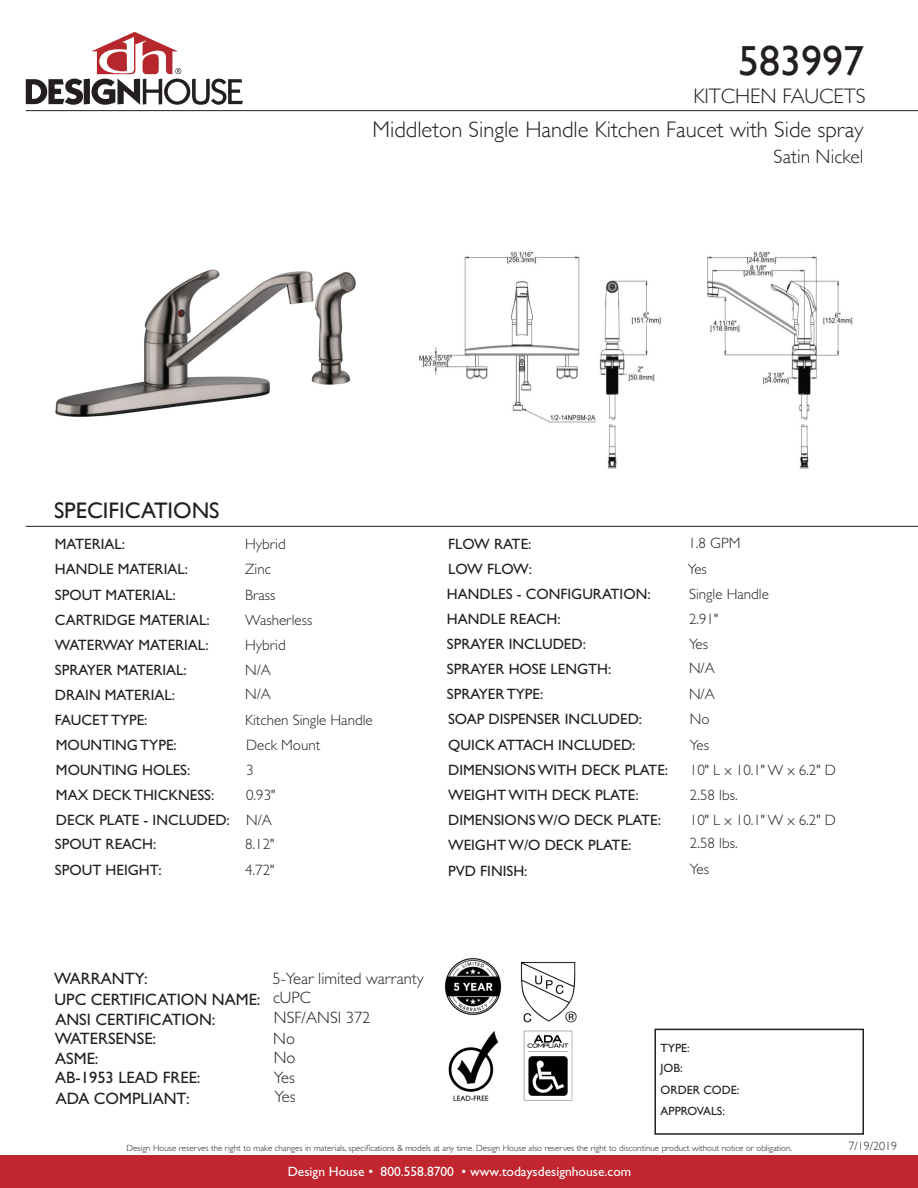
<style>
.page{position:relative;width:918px;height:1188px;background:#fff}
.page>*{position:absolute;margin:0;border:0;box-sizing:border-box;transform-origin:0 0}
.t1{font:42px "Gill Sans";color:#231f20}
.t2{font:300 22.5px "Gill Sans";color:#231f20}
.t3{font:22.5px "Gill Sans";color:#231f20}
.t4{font:300 21px "Gill Sans";color:#231f20}
.t5{font:300 19.5px "Gill Sans";color:#231f20}
.t6{font:16.5px "Gill Sans Std";color:#231f20}
.t7{font:300 16.5px "Gill Sans Std";color:#231f20}
.t8{font:15px "Gill Sans Std";color:#231f20}
.t9{font:300 15px "Gill Sans Std";color:#231f20}
.t10{font:13.5px "Gill Sans Std";color:#fff}
.t11{font:12px "Gill Sans Std";color:#231f20}
.t12{font:12px "Gill Sans";color:#231f20}
.t13{font:300 12px "Gill Sans";color:#231f20}
.t14{font:300 9px "Gill Sans Std";color:#231f20}
</style>
<div class="page">
<div style="left:0;top:1156px;width:918px;height:32px;background:#c1262f"></div>
<svg style="left:26px;top:32px;width:217px;height:73px"></svg>
<img style="left:55px;top:269px;width:301px;height:148px">
<img style="left:417px;top:251px;width:436px;height:275px">
<div style="left:654px;top:1029px;width:210px;height:106px;border:2px solid #231f20"></div>
<hr style="left:26px;top:110px;width:892px;height:1px;background:#231f20">
<hr style="left:26px;top:526px;width:892px;height:1px;background:#231f20">
<img style="left:444px;top:958px;width:58px;height:57px">
<img style="left:520px;top:961px;width:57px;height:62px">
<img style="left:448px;top:1031px;width:51px;height:70px">
<img style="left:523px;top:1030px;width:50px;height:71px">
<p class="t1" style="left:738px;top:36px;width:127px">583997</p>
<p class="t4" style="left:693px;top:79px;width:174px">KITCHEN FAUCETS</p>
<p class="t2" style="left:373px;top:112px;width:493px">Middleton Single Handle Kitchen Faucet with Side spray</p>
<p class="t5" style="left:774px;top:141px;width:91px">Satin Nickel</p>
<p class="t3" style="left:54px;top:497px;width:167px">SPECIFICATIONS</p>
<p class="t8" style="left:55px;top:536px;width:72px">MATERIAL:</p>
<p class="t9" style="left:245px;top:536px;width:42px">Hybrid</p>
<p class="t8" style="left:55px;top:561px;width:135px">HANDLE MATERIAL:</p>
<p class="t9" style="left:245px;top:561px;width:27px">Zinc</p>
<p class="t8" style="left:55px;top:586px;width:122px">SPOUT MATERIAL:</p>
<p class="t9" style="left:245px;top:586px;width:32px">Brass</p>
<p class="t8" style="left:55px;top:611px;width:156px">CARTRIDGE MATERIAL:</p>
<p class="t9" style="left:245px;top:611px;width:69px">Washerless</p>
<p class="t8" style="left:55px;top:636px;width:155px">WATERWAY MATERIAL:</p>
<p class="t9" style="left:245px;top:636px;width:42px">Hybrid</p>
<p class="t8" style="left:55px;top:661px;width:133px">SPRAYER MATERIAL:</p>
<p class="t9" style="left:245px;top:661px;width:27px">N/A</p>
<p class="t8" style="left:55px;top:711px;width:94px">FAUCET TYPE:</p>
<p class="t9" style="left:245px;top:712px;width:129px">Kitchen Single Handle</p>
<p class="t8" style="left:55px;top:686px;width:122px">DRAIN MATERIAL:</p>
<p class="t9" style="left:245px;top:685px;width:27px">N/A</p>
<p class="t8" style="left:56px;top:736px;width:122px">MOUNTING TYPE:</p>
<p class="t9" style="left:246px;top:737px;width:76px">Deck Mount</p>
<p class="t8" style="left:56px;top:762px;width:136px">MOUNTING HOLES:</p>
<p class="t9" style="left:246px;top:762px;width:9px">3</p>
<p class="t8" style="left:56px;top:787px;width:160px">MAX DECK THICKNESS:</p>
<p class="t9" style="left:246px;top:787px;width:31px">0.93"</p>
<p class="t8" style="left:56px;top:812px;width:175px">DECK PLATE - INCLUDED:</p>
<p class="t9" style="left:246px;top:812px;width:27px">N/A</p>
<p class="t8" style="left:55px;top:836px;width:103px">SPOUT REACH:</p>
<p class="t9" style="left:245px;top:836px;width:31px">8.12"</p>
<p class="t8" style="left:448px;top:535px;width:85px">FLOW RATE:</p>
<p class="t9" style="left:688px;top:534px;width:53px">1.8 GPM</p>
<p class="t8" style="left:448px;top:560px;width:85px">LOW FLOW:</p>
<p class="t9" style="left:688px;top:561px;width:21px">Yes</p>
<p class="t8" style="left:447px;top:585px;width:205px">HANDLES - CONFIGURATION:</p>
<p class="t9" style="left:689px;top:586px;width:81px">Single Handle</p>
<p class="t8" style="left:447px;top:611px;width:115px">HANDLE REACH:</p>
<p class="t9" style="left:689px;top:611px;width:31px">2.91"</p>
<p class="t8" style="left:447px;top:636px;width:141px">SPRAYER INCLUDED:</p>
<p class="t9" style="left:689px;top:636px;width:21px">Yes</p>
<p class="t8" style="left:447px;top:686px;width:98px">SPRAYER TYPE:</p>
<p class="t9" style="left:689px;top:686px;width:27px">N/A</p>
<p class="t8" style="left:448px;top:736px;width:189px">QUICK ATTACH INCLUDED:</p>
<p class="t9" style="left:690px;top:736px;width:21px">Yes</p>
<p class="t8" style="left:448px;top:761px;width:222px">DIMENSIONS WITH DECK PLATE:</p>
<p class="t9" style="left:690px;top:761px;width:147px">10" L x 10.1" W x 6.2" D</p>
<p class="t8" style="left:447px;top:661px;width:166px">SPRAYER HOSE LENGTH:</p>
<p class="t9" style="left:689px;top:659px;width:27px">N/A</p>
<p class="t8" style="left:448px;top:711px;width:196px">SOAP DISPENSER INCLUDED:</p>
<p class="t9" style="left:690px;top:711px;width:21px">No</p>
<p class="t8" style="left:448px;top:786px;width:192px">WEIGHT WITH DECK PLATE:</p>
<p class="t9" style="left:690px;top:786px;width:49px">2.58 lbs.</p>
<p class="t8" style="left:448px;top:811px;width:214px">DIMENSIONS W/O DECK PLATE:</p>
<p class="t9" style="left:690px;top:811px;width:147px">10" L x 10.1" W x 6.2" D</p>
<p class="t8" style="left:448px;top:836px;width:185px">WEIGHT W/O DECK PLATE:</p>
<p class="t9" style="left:690px;top:835px;width:49px">2.58 lbs.</p>
<p class="t8" style="left:55px;top:862px;width:108px">SPOUT HEIGHT:</p>
<p class="t9" style="left:245px;top:862px;width:31px">4.72"</p>
<p class="t8" style="left:448px;top:862px;width:81px">PVD FINISH:</p>
<p class="t9" style="left:690px;top:861px;width:21px">Yes</p>
<p class="t6" style="left:54px;top:969px;width:95px">WARRANTY:</p>
<p class="t6" style="left:55px;top:990px;width:207px">UPC CERTIFICATION NAME:</p>
<p class="t7" style="left:273px;top:969px;width:153px">5-Year limited warranty</p>
<p class="t7" style="left:273px;top:988px;width:39px">cUPC</p>
<p class="t6" style="left:55px;top:1010px;width:162px">ANSI CERTIFICATION:</p>
<p class="t7" style="left:274px;top:1009px;width:98px">NSF/ANSI 372</p>
<p class="t6" style="left:55px;top:1029px;width:103px">WATERSENSE:</p>
<p class="t6" style="left:55px;top:1049px;width:45px">ASME:</p>
<p class="t6" style="left:55px;top:1068px;width:147px">AB-1953 LEAD FREE:</p>
<p class="t6" style="left:56px;top:1089px;width:135px">ADA COMPLIANT:</p>
<p class="t7" style="left:273px;top:1029px;width:23px">No</p>
<p class="t7" style="left:274px;top:1048px;width:23px">No</p>
<p class="t7" style="left:274px;top:1069px;width:23px">Yes</p>
<p class="t7" style="left:274px;top:1088px;width:23px">Yes</p>
<p class="t11" style="left:661px;top:1041px;width:31px">TYPE:</p>
<p class="t11" style="left:661px;top:1061px;width:24px">JOB:</p>
<p class="t12" style="left:661px;top:1083px;width:80px">ORDER CODE:</p>
<p class="t11" style="left:661px;top:1104px;width:66px">APPROVALS:</p>
<p class="t14" style="left:127px;top:1143px;width:667px">Design House reserves the right to make changes in materials, specifications &amp; models at any time. Design House also reserves the right to discontinue product without notice or obligation.</p>
<p class="t10" style="left:288px;top:1164px;width:345px">Design House • 800.558.8700 • www.todaysdesignhouse.com</p>
<p class="t13" style="left:849px;top:1136px;width:50px">7/19/2019</p>
</div>
